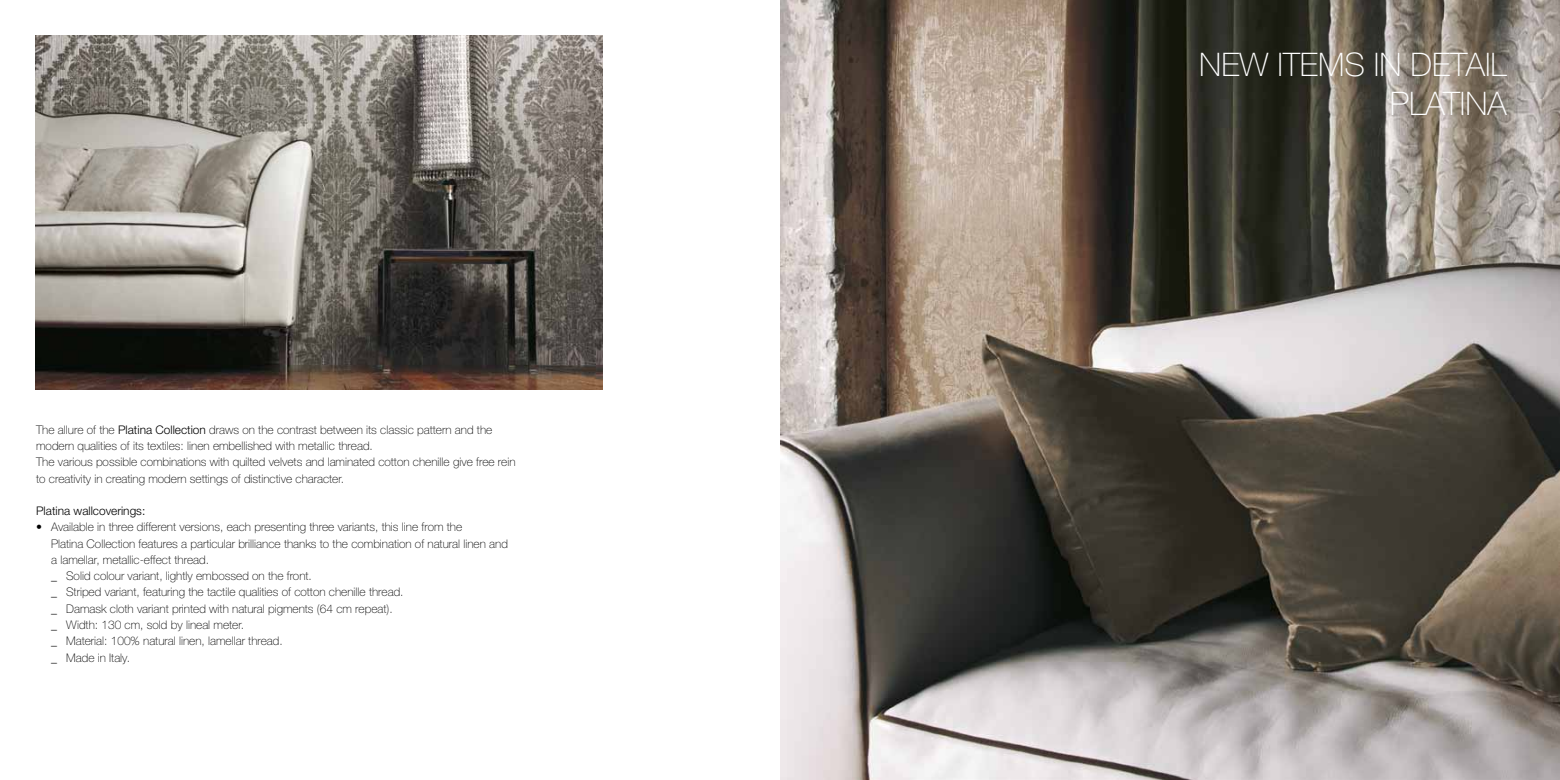
<style>
.page{position:relative;width:1560px;height:780px;background:#fff}
.page>*{position:absolute;margin:0;border:0;box-sizing:border-box;transform-origin:0 0}
.t1{font:100 32.5px/39px "Helvetica Neue LT Std";color:#fff;text-align:center}
.t2{font:100 11.88px/16.2px "Helvetica Neue LT Std";color:#000}
.t3{font:300 11.88px "Helvetica Neue LT Std";color:#000}
.s1{font-weight:300}
</style>
<div class="page">
<img style="left:35px;top:35px;width:567px;height:355px">
<img style="left:780px;top:0;width:779px;height:780px">
<p class="t2" style="left:36px;top:421px;width:481px">The allure of the <span class="s1">Platina Collection</span> draws on the contrast between its classic pattern and the modern qualities of its textiles: linen embellished with metallic thread.<br>The various possible combinations with quilted velvets and laminated cotton chenille give free rein to creativity in creating modern settings of distinctive character.</p>
<p class="t3" style="left:36px;top:503px;width:111px">Platina wallcoverings:</p>
<p class="t2" style="left:51px;top:519px;width:458px;text-indent:-15px">• Available in three different versions, each presenting three variants, this line from the<br>Platina Collection features a particular brilliance thanks to the combination of natural linen and a lamellar, metallic-effect thread.<br>_ Solid colour variant, lightly embossed on the front.<br>_ Striped variant, featuring the tactile qualities of cotton chenille thread.<br>_ Damask cloth variant printed with natural pigments (64 cm repeat).<br>_ Width: 130 cm, sold by lineal meter.<br>_ Material: 100% natural linen, lamellar thread.<br>_ Made in Italy.</p>
<h1 class="t1" style="left:1199px;top:45px;width:96px">New items</h1>
<h1 class="t1" style="left:1373px;top:45px;width:54px">in detail<br>Platina</h1>
</div>
